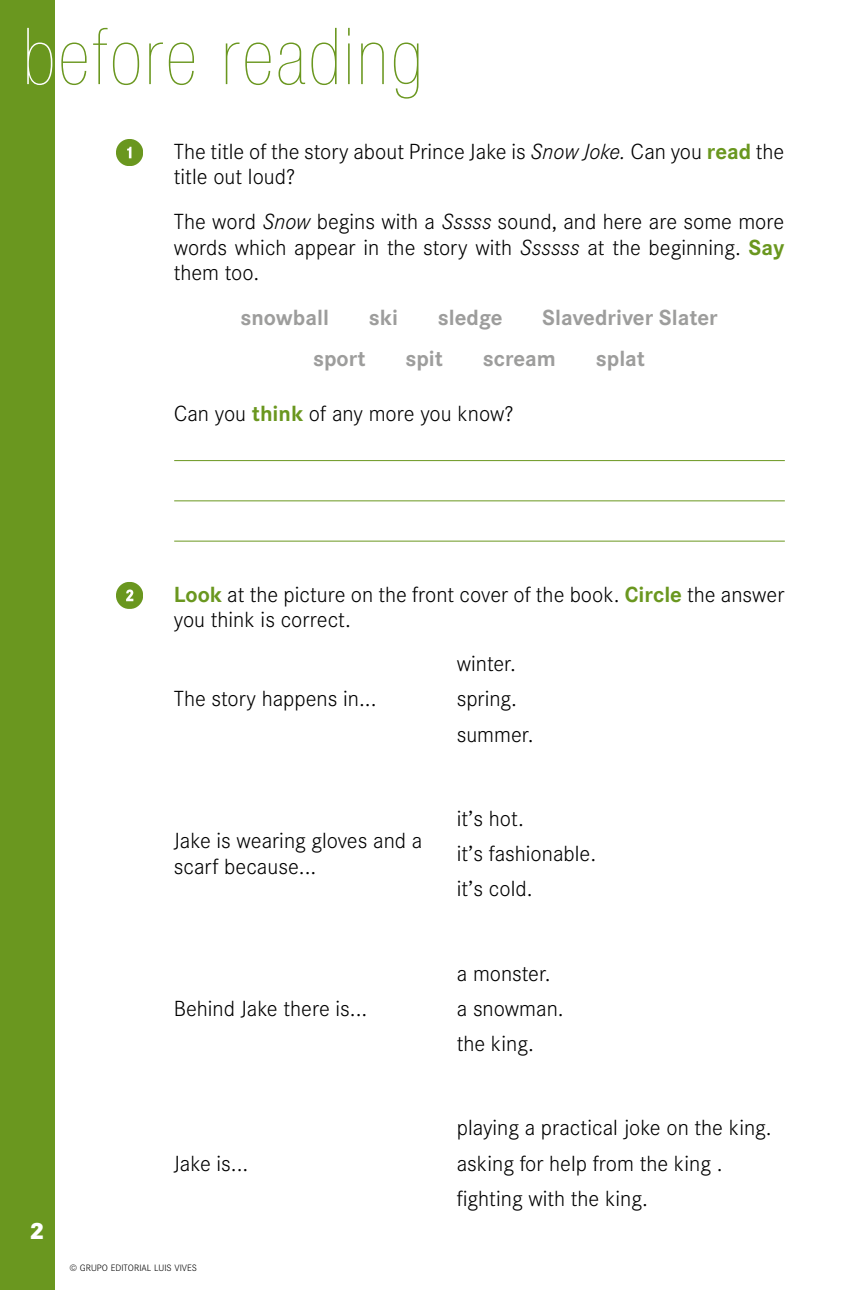
<style>
.page{position:relative;width:844px;height:1290px;background:#fff}
.page>*{position:absolute;margin:0;border:0;box-sizing:border-box;transform-origin:0 0}
.t1{font:900 condensed 78.75px "Helvetica Neue";letter-spacing:.04em;color:#6a971f}
.t2{font:800 24.5px "Corporate S";color:#fff}
.t3{font:300 22.75px/35.4px "Corporate S";color:#000}
.t4{font:700 22.75px "Corporate S";color:#9d9d9c}
.t5{font:300 9.62px "Corporate S";color:#000}
.s1{color:#fff}
.s2{font-style:italic}
.s3{font-weight:700;color:#6a971f}
</style>
<div class="page">
<div style="left:0;top:0;width:55px;height:1290px;background:#6a971f"></div>
<svg style="left:116px;top:139px;width:27px;height:27px"></svg>
<hr style="left:174px;top:460px;width:610px;height:1px;background:#6a971f">
<hr style="left:174px;top:500px;width:610px;height:1px;background:#6a971f">
<hr style="left:174px;top:541px;width:610px;height:1px;background:#6a971f">
<svg style="left:116px;top:582px;width:27px;height:27px"></svg>
<h1 class="t1" style="left:23px;top:13px;width:401px"><span class="s1">b</span>efore reading</h1>
<p class="t3" style="left:174px;top:139px;width:612px;line-height:25.4px">The title of the story about Prince Jake is <span class="s2">Snow Joke.</span> Can you <span class="s3">read</span> the title out loud?</p>
<p class="t3" style="left:174px;top:210px;width:612px;line-height:25.4px;text-align:justify">The word <span class="s2">Snow</span> begins with a <span class="s2">Sssss</span> sound, and here are some more words which appear in the story with <span class="s2">Ssssss</span> at the beginning. <span class="s3">Say </span>them too.</p>
<p class="t4" style="left:240px;top:305px;width:90px">snowball</p>
<p class="t4" style="left:369px;top:305px;width:31px">ski</p>
<p class="t4" style="left:437px;top:305px;width:66px">sledge</p>
<p class="t4" style="left:542px;top:305px;width:177px">Slavedriver Slater</p>
<p class="t4" style="left:313px;top:345px;width:54px">sport</p>
<p class="t4" style="left:405px;top:345px;width:39px">spit</p>
<p class="t4" style="left:482px;top:345px;width:75px">scream</p>
<p class="t4" style="left:595px;top:345px;width:51px">splat</p>
<p class="t3" style="left:174px;top:396px;width:341px">Can you <span class="s3">think</span> of any more you know?</p>
<p class="t3" style="left:174px;top:582px;width:612px;line-height:25.4px"><span class="s3">Look</span> at the picture on the front cover of the book. <span class="s3">Circle</span> the answer you think is correct.</p>
<p class="t3" style="left:174px;top:681px;width:204px">The story happens in...</p>
<p class="t3" style="left:174px;top:828px;width:250px;line-height:25.4px">Jake is wearing gloves and a scarf because...</p>
<p class="t3" style="left:174px;top:991px;width:195px">Behind Jake there is...</p>
<p class="t2" style="left:30px;top:1216px;width:17px">2</p>
<p class="t3" style="left:174px;top:1146px;width:76px">Jake is...</p>
<p class="t5" style="left:69px;top:1263px;width:129px">© Grupo Editorial Luis Vives</p>
<p class="t3" style="left:456px;top:646px;width:78px">winter. spring. summer.</p>
<p class="t3" style="left:456px;top:801px;width:141px">it’s hot.<br>it’s fashionable. it’s cold.</p>
<p class="t3" style="left:456px;top:956px;width:108px">a monster. a snowman. the king.</p>
<p class="t3" style="left:456px;top:1110px;width:316px">playing a practical joke on the king. asking for help from the king . fighting with the king.</p>
</div>
